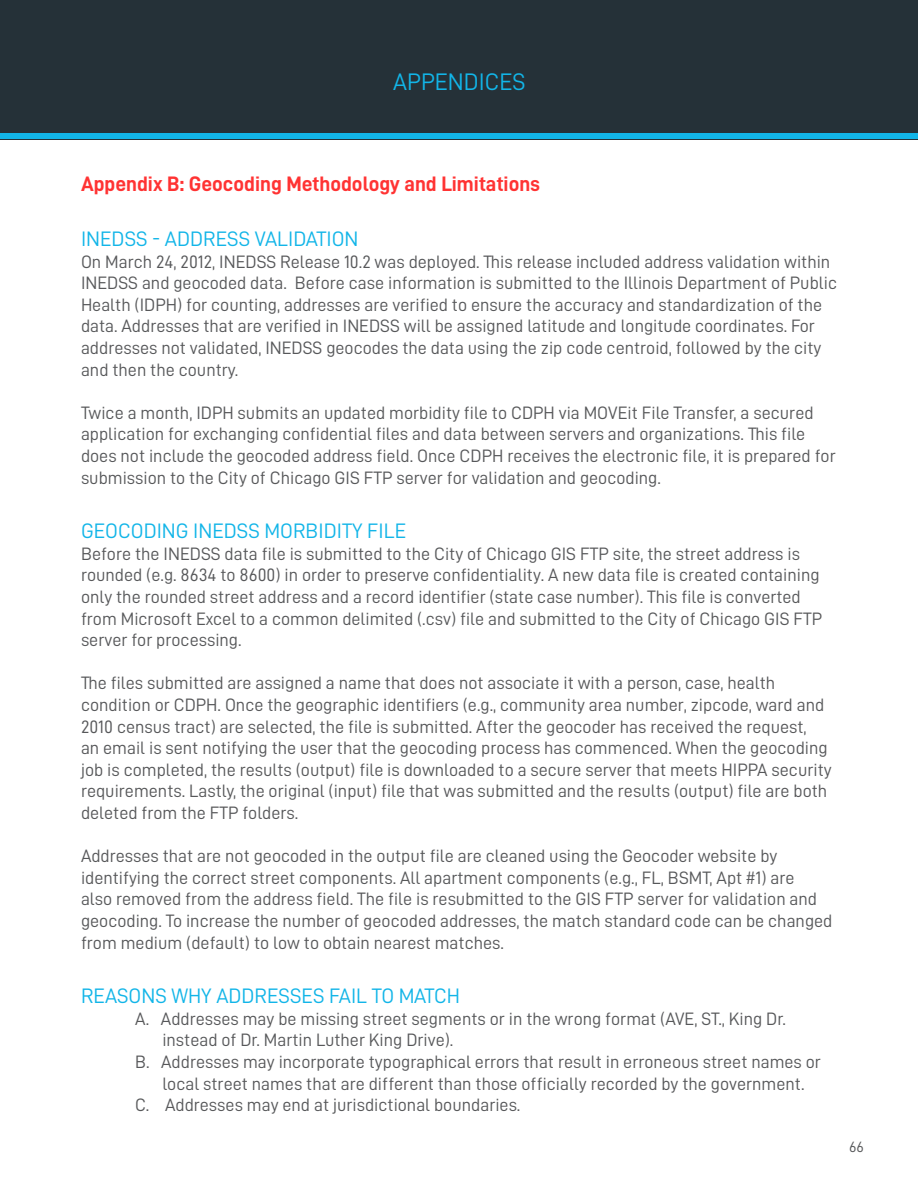
<style>
.page{position:relative;width:918px;height:1188px;background:#fff}
.page>*{position:absolute;margin:0;border:0;box-sizing:border-box;transform-origin:0 0}
.t1{font:24px "D DIN";color:#12b5e8}
.BLUE_Paragraph_title{font:21px "D DIN";color:#12b5e8}
.BLUE_Paragraph_title-2{font:21px "D DIN Bold";color:#f33}
.BLUE_Paragraph_title-3{font:18px/21.6px "D DIN";color:#57585a}
.Paragraph_Style-_TEX{font:18px "D DIN";color:#57585a}
.t2{font:15px "D DIN";color:#57585a}
</style>
<div class="page">
<div style="left:0;top:0;width:918px;height:139px;background:#253138"></div>
<div style="left:0;top:133px;width:918px;height:6px;background:#12b5e8"></div>
<h1 class="t1" style="left:393px;top:68px;width:134px">APPENDICES</h1>
<p class="BLUE_Paragraph_title-2" style="left:81px;top:172px;width:461px">Appendix B: Geocoding Methodology and Limitations</p>
<p class="BLUE_Paragraph_title" style="left:81px;top:227px;width:279px">INEDSS - ADDRESS VALIDATION</p>
<p class="BLUE_Paragraph_title-3" style="left:81px;top:250px;width:758px">On March 24, 2012, INEDSS Release 10.2 was deployed. This release included address validation within INEDSS and geocoded data. Before case information is submitted to the Illinois Department of Public Health (IDPH) for counting, addresses are verified to ensure the accuracy and standardization of the data. Addresses that are verified in INEDSS will be assigned latitude and longitude coordinates. For addresses not validated, INEDSS geocodes the data using the zip code centroid, followed by the city and then the country.</p>
<p class="BLUE_Paragraph_title-3" style="left:81px;top:401px;width:756px">Twice a month, IDPH submits an updated morbidity file to CDPH via MOVEit File Transfer, a secured application for exchanging confidential files and data between servers and organizations. This file does not include the geocoded address field. Once CDPH receives the electronic file, it is prepared for submission to the City of Chicago GIS FTP server for validation and geocoding.</p>
<p class="BLUE_Paragraph_title" style="left:81px;top:519px;width:327px">GEOCODING INEDSS MORBIDITY FILE</p>
<p class="BLUE_Paragraph_title-3" style="left:81px;top:542px;width:743px">Before the INEDSS data file is submitted to the City of Chicago GIS FTP site, the street address is rounded (e.g. 8634 to 8600) in order to preserve confidentiality. A new data file is created containing only the rounded street address and a record identifier (state case number). This file is converted from Microsoft Excel to a common delimited (.csv) file and submitted to the City of Chicago GIS FTP server for processing.</p>
<p class="BLUE_Paragraph_title-3" style="left:81px;top:672px;width:752px">The files submitted are assigned a name that does not associate it with a person, case, health condition or CDPH. Once the geographic identifiers (e.g., community area number, zipcode, ward and 2010 census tract) are selected, the file is submitted. After the geocoder has received the request,<br>an email is sent notifying the user that the geocoding process has commenced. When the geocoding job is completed, the results (output) file is downloaded to a secure server that meets HIPPA security requirements. Lastly, the original (input) file that was submitted and the results (output) file are both deleted from the FTP folders.</p>
<p class="BLUE_Paragraph_title-3" style="left:81px;top:845px;width:753px">Addresses that are not geocoded in the output file are cleaned using the Geocoder website by identifying the correct street components. All apartment components (e.g., FL, BSMT, Apt #1) are<br>also removed from the address field. The file is resubmitted to the GIS FTP server for validation and geocoding. To increase the number of geocoded addresses, the match standard code can be changed from medium (default) to low to obtain nearest matches.</p>
<p class="BLUE_Paragraph_title" style="left:81px;top:984px;width:381px">REASONS WHY ADDRESSES FAIL TO MATCH</p>
<p class="Paragraph_Style-_TEX" style="left:135px;top:1009px;width:652px">A. Addresses may be missing street segments or in the wrong format (AVE, ST., King Dr.</p>
<p class="Paragraph_Style-_TEX" style="left:162px;top:1030px;width:293px">instead of Dr. Martin Luther King Drive).</p>
<p class="Paragraph_Style-_TEX" style="left:135px;top:1052px;width:687px">B. Addresses may incorporate typographical errors that result in erroneous street names or</p>
<p class="Paragraph_Style-_TEX" style="left:162px;top:1074px;width:644px">local street names that are different than those officially recorded by the government.</p>
<p class="Paragraph_Style-_TEX" style="left:135px;top:1095px;width:387px">C. Addresses may end at jurisdictional boundaries.</p>
<p class="t2" style="left:849px;top:1139px;width:16px">66</p>
</div>
